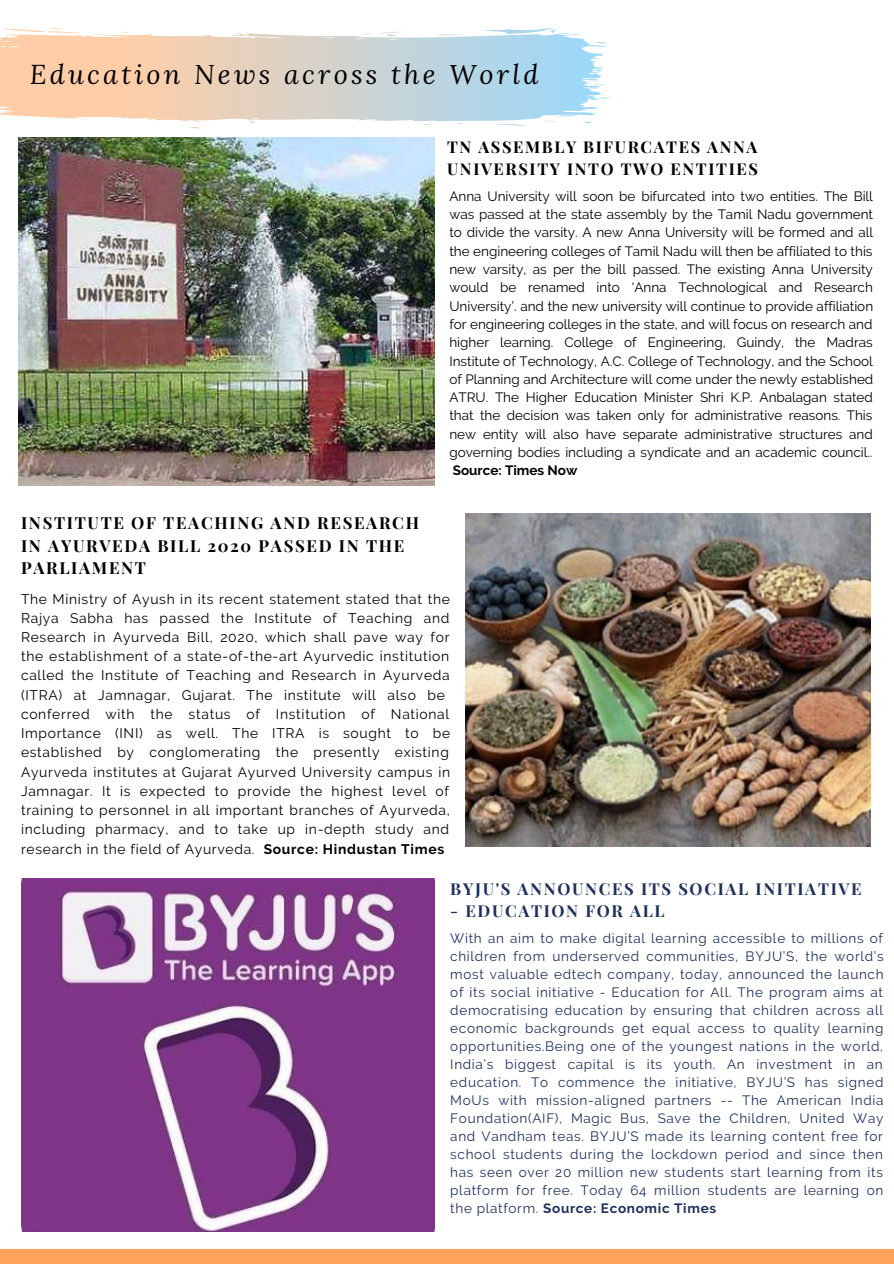
<style>
.page{position:relative;width:894px;height:1264px;background:#fff}
.page>*{position:absolute;margin:0;border:0;box-sizing:border-box;transform-origin:0 0}
.t1{font:italic 27px "Lora";letter-spacing:.12em;color:#000}
.t2{font:700 16.65px/22.5px "Playfair Display";letter-spacing:.1em;color:#000}
.t3{font:700 16.5px "Playfair Display";letter-spacing:.1em;color:#1e315c}
.t4{font:700 16.35px/22.4px "Playfair Display";letter-spacing:.1em;color:#000}
.t5{font:13.8px/19.2px "Raleway";letter-spacing:.05em;color:#000}
.t6{font:13.5px/18.3px "Raleway";color:#000;text-align:justify}
.t7{font:13.5px/18px "Raleway";letter-spacing:.05em;color:#1e315c;text-align:justify}
.t8{font:700 13.5px "Raleway";color:#000}
.s1{font-weight:700}
</style>
<div class="page">
<img style="left:21px;top:878px;width:413px;height:352px">
<img style="left:18px;top:137px;width:416px;height:348px">
<img style="left:465px;top:513px;width:405px;height:333px">
<div style="left:0;top:1249px;width:893px;height:14px;background:#ffa35a"></div>
<svg style="left:0;top:27px;width:611px;height:101px"></svg>
<h1 class="t1" style="left:30px;top:56px;width:510px">Education News across the World</h1>
<p class="t4" style="left:447px;top:135px;width:312px">TN ASSEMBLY BIFURCATES ANNA<br>UNIVERSITY INTO TWO ENTITIES</p>
<p class="t6" style="left:449px;top:187px;width:425px">Anna University will soon be bifurcated into two entities. The Bill was passed at the state assembly by the Tamil Nadu government to divide the varsity. A new Anna University will be formed and all the engineering colleges of Tamil Nadu will then be affiliated to this new varsity, as per the bill passed. The existing Anna University would be renamed into ‘Anna Technological and Research University’. and the new university will continue to provide affiliation for engineering colleges in the state, and will focus on research and higher learning. College of Engineering, Guindy, the Madras Institute of Technology, A.C. College of Technology, and the School of Planning and Architecture will come under the newly established ATRU. The Higher Education Minister Shri K.P. Anbalagan stated that the decision was taken only for administrative reasons. This new entity will also have separate administrative structures and governing bodies including a syndicate and an academic council..</p>
<p class="t8" style="left:452px;top:463px;width:126px">Source: Times Now</p>
<p class="t2" style="left:21px;top:511px;width:399px">INSTITUTE OF TEACHING AND RESEARCH<br>IN AYURVEDA BILL 2020 PASSED IN THE<br>PARLIAMENT</p>
<p class="t5" style="left:21px;top:589px;width:430px">The Ministry of Ayush in its recent statement stated that the Rajya Sabha has passed the Institute of Teaching and Research in Ayurveda Bill, 2020, which shall pave way for the establishment of a state-of-the-art Ayurvedic institution called the Institute of Teaching and Research in Ayurveda (ITRA) at Jamnagar, Gujarat. The institute will also be conferred with the status of Institution of National Importance (INI) as well. The ITRA is sought to be established by conglomerating the presently existing Ayurveda institutes at Gujarat Ayurved University campus in Jamnagar. It is expected to provide the highest level of training to personnel in all important branches of Ayurveda, including pharmacy, and to take up in-depth study and research in the field of Ayurveda. <span class="s1">Source: Hindustan Times</span></p>
<p class="t3" style="left:450px;top:877px;width:413px">BYJU'S ANNOUNCES ITS SOCIAL INITIATIVE</p>
<p class="t3" style="left:450px;top:899px;width:216px">- EDUCATION FOR ALL</p>
<p class="t7" style="left:450px;top:929px;width:435px">With an aim to make digital learning accessible to millions of children from underserved communities, BYJU’S, the world’s most valuable edtech company, today, announced the launch of its social initiative - Education for All. The program aims at democratising education by ensuring that children across all economic backgrounds get equal access to quality learning opportunities.Being one of the youngest nations in the world, India’s biggest capital is its youth. An investment in an education. To commence the initiative, BYJU’S has signed MoUs with mission-aligned partners -- The American India Foundation(AIF), Magic Bus, Save the Children, United Way and Vandham teas. BYJU’S made its learning content free for school students during the lockdown period and since then has seen over 20 million new students start learning from its platform for free. Today 64 million students are learning on the platform. <span class="s1">Source: Economic Times</span></p>
</div>
